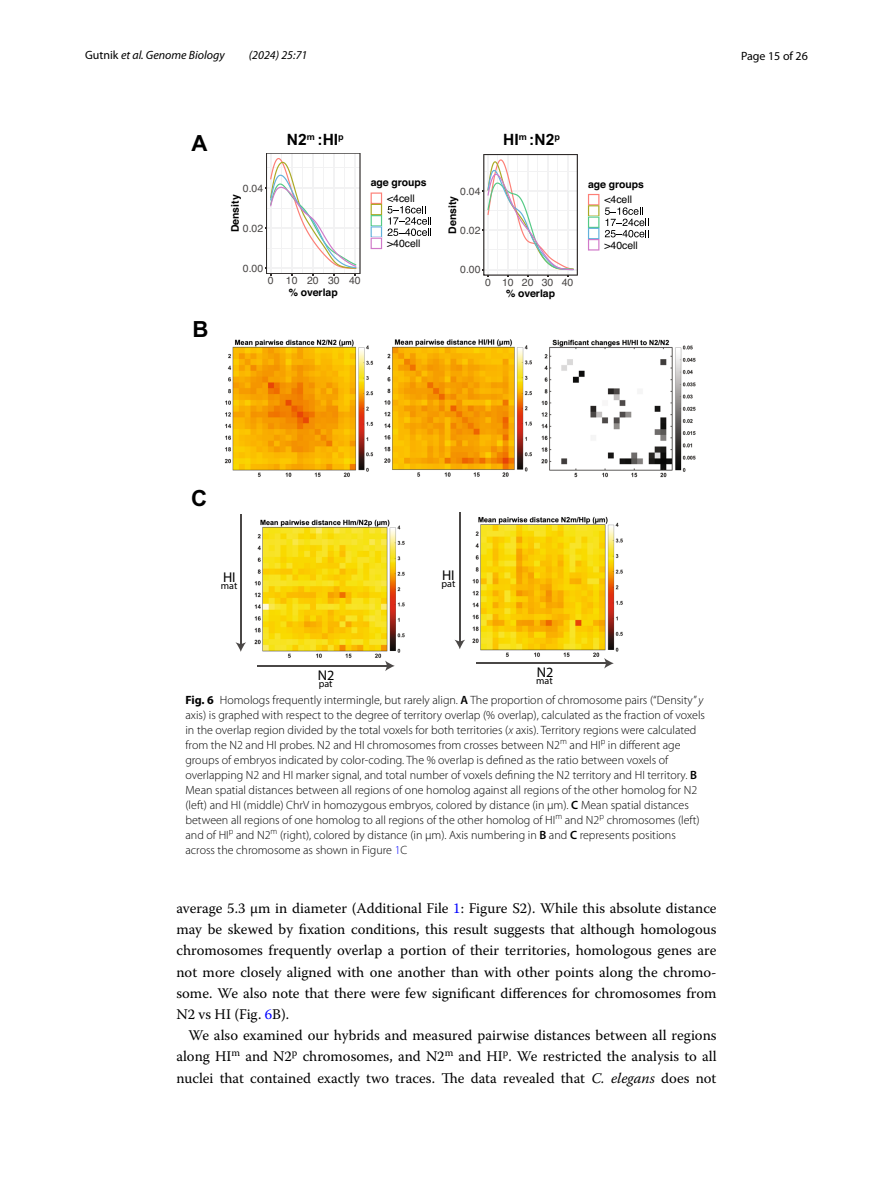
<style>
.page{position:relative;width:893px;height:1187px;background:#fff}
.page>*{position:absolute;margin:0;border:0;box-sizing:border-box;transform-origin:0 0}
.t1{font:22.2px "Arial Bold MT19";color:#000}
.t2{font:15.6px "Arial Bold MT19";color:#000}
.t3{font:14.7px/21.3px "Warnock Pro";color:#000;text-align:justify}
.t4{font:14.1px "Kohinoor Bangla";color:#000}
.t5{font:300 12px/15px "Myriad Pro";color:#000}
.t6{font:italic 12px "Myriad Pro";color:#000}
.t7{font:12px "Myriad Pro";color:#000}
.t8{font:700 10.5px "Helvetica";color:#000}
.t9{font:10.5px "Helvetica";color:#4a4746}
.t10{font:10.5px "Helvetica";color:#000}
.t11{font:10.05px "Kohinoor Bangla";color:#000}
.s1{font-style:normal}
.s2{font-weight:700}
.s3{font-weight:600}
.s4{font-style:italic}
.s5{color:#00f}
</style>
<div class="page">
<img style="left:384px;top:339px;width:148px;height:138px">
<img style="left:224px;top:339px;width:150px;height:138px">
<img style="left:541px;top:339px;width:155px;height:139px">
<img style="left:472px;top:516px;width:151px;height:141px">
<img style="left:254px;top:519px;width:151px;height:139px">
<hr style="left:240px;top:514px;width:1px;height:131px;background:#4a4746">
<svg style="left:235px;top:642px;width:11px;height:9px"></svg>
<hr style="left:258px;top:665px;width:130px;height:1px;background:#4a4746">
<svg style="left:385px;top:660px;width:10px;height:11px"></svg>
<hr style="left:459px;top:512px;width:1px;height:130px;background:#4a4746">
<svg style="left:454px;top:639px;width:11px;height:10px"></svg>
<hr style="left:477px;top:662px;width:130px;height:1px;background:#4a4746">
<svg style="left:604px;top:658px;width:10px;height:10px"></svg>
<svg style="left:482px;top:154px;width:167px;height:123px"></svg>
<svg style="left:265px;top:153px;width:166px;height:123px"></svg>
<p class="t6" style="left:85px;top:48px;width:141px"><span class="s1">Gutnik</span> et al. Genome Biology</p>
<p class="t6" style="left:249px;top:48px;width:60px">(2024) 25:71</p>
<p class="t7" style="left:741px;top:48px;width:68px">Page 15 of 26</p>
<h1 class="t1" style="left:191px;top:127px;width:18px">A</h1>
<h1 class="t1" style="left:193px;top:313px;width:18px">B</h1>
<h2 class="t2" style="left:287px;top:128px;width:58px">N2<sup>m</sup> :HI<sup>p</sup></h2>
<h2 class="t2" style="left:503px;top:128px;width:58px">HI<sup>m</sup> :N2<sup>p</sup></h2>
<p class="t9" style="left:243px;top:180px;width:22px">0.04</p>
<p class="t8" style="left:227px;top:232px;width:39px;rotate:-90deg">Density</p>
<p class="t9" style="left:243px;top:220px;width:22px">0.02</p>
<p class="t8" style="left:371px;top:174px;width:57px">age groups</p>
<p class="t10" style="left:387px;top:190px;width:29px">&lt;4cell</p>
<p class="t10" style="left:387px;top:235px;width:35px">&gt;40cell</p>
<p class="t9" style="left:460px;top:183px;width:22px">0.04</p>
<p class="t8" style="left:444px;top:234px;width:39px;rotate:-90deg">Density</p>
<p class="t9" style="left:460px;top:222px;width:22px">0.02</p>
<p class="t8" style="left:588px;top:175px;width:57px">age groups</p>
<p class="t10" style="left:604px;top:192px;width:29px">&lt;4cell</p>
<p class="t10" style="left:604px;top:237px;width:35px">&gt;40cell</p>
<p class="t9" style="left:243px;top:260px;width:22px">0.00</p>
<p class="t9" style="left:460px;top:261px;width:22px">0.00</p>
<p class="t9" style="left:268px;top:272px;width:94px">0 10 20 30 40</p>
<p class="t8" style="left:289px;top:284px;width:51px">% overlap</p>
<p class="t9" style="left:485px;top:274px;width:90px">0 10 20 30 40</p>
<p class="t8" style="left:506px;top:285px;width:51px">% overlap</p>
<h1 class="t1" style="left:191px;top:482px;width:18px">C</h1>
<p class="t4" style="left:223px;top:569px;width:14px">HI</p>
<p class="t11" style="left:221px;top:580px;width:18px">mat</p>
<p class="t4" style="left:318px;top:666px;width:18px">N2</p>
<p class="t11" style="left:319px;top:677px;width:15px">pat</p>
<p class="t4" style="left:442px;top:566px;width:14px">HI</p>
<p class="t11" style="left:441px;top:577px;width:15px">pat</p>
<p class="t4" style="left:537px;top:663px;width:18px">N2</p>
<p class="t11" style="left:536px;top:674px;width:18px">mat</p>
<p class="t5" style="left:185px;top:692px;width:521px"><span class="s2">Fig. 6</span> Homologs frequently intermingle, but rarely align. <span class="s3">A</span> The proportion of chromosome pairs (“Density” <span class="s4">y </span>axis) is graphed with respect to the degree of territory overlap (% overlap), calculated as the fraction of voxels in the overlap region divided by the total voxels for both territories (<span class="s4">x</span> axis). Territory regions were calculated from the N2 and HI probes. N2 and HI chromosomes from crosses between N2<sup>m</sup> and HI<sup>p</sup> in different age groups of embryos indicated by color-coding. The % overlap is defined as the ratio between voxels of overlapping N2 and HI marker signal, and total number of voxels defining the N2 territory and HI territory. <span class="s3">B </span>Mean spatial distances between all regions of one homolog against all regions of the other homolog for N2 (left) and HI (middle) ChrV in homozygous embryos, colored by distance (in µm). <span class="s3">C</span> Mean spatial distances between all regions of one homolog to all regions of the other homolog of HI<sup>m</sup> and N2<sup>p</sup> chromosomes (left) and of HI<sup>p</sup> and N2<sup>m</sup> (right), colored by distance (in µm). Axis numbering in <span class="s3">B</span> and <span class="s3">C</span> represents positions across the chromosome as shown in Figure <span class="s5">1</span>C</p>
<p class="t3" style="left:176px;top:897px;width:542px">average 5.3 µm in diameter (Additional File <span class="s5">1</span>: Figure S2). While this absolute distance may be skewed by fixation conditions, this result suggests that although homologous chromosomes frequently overlap a portion of their territories, homologous genes are not more closely aligned with one another than with other points along the chromo&shy;some. We also note that there were few significant differences for chromosomes from N2 vs HI (Fig. <span class="s5">6</span>B).</p>
<p class="t3" style="left:176px;top:1024px;width:542px;text-indent:12px">We also examined our hybrids and measured pairwise distances between all regions along HI<sup>m</sup> and N2<sup>p</sup> chromosomes, and N2<sup>m</sup> and HI<sup>p</sup>. We restricted the analysis to all nuclei that contained exactly two traces. The data revealed that <span class="s4">C. elegans</span> does not</p>
</div>
